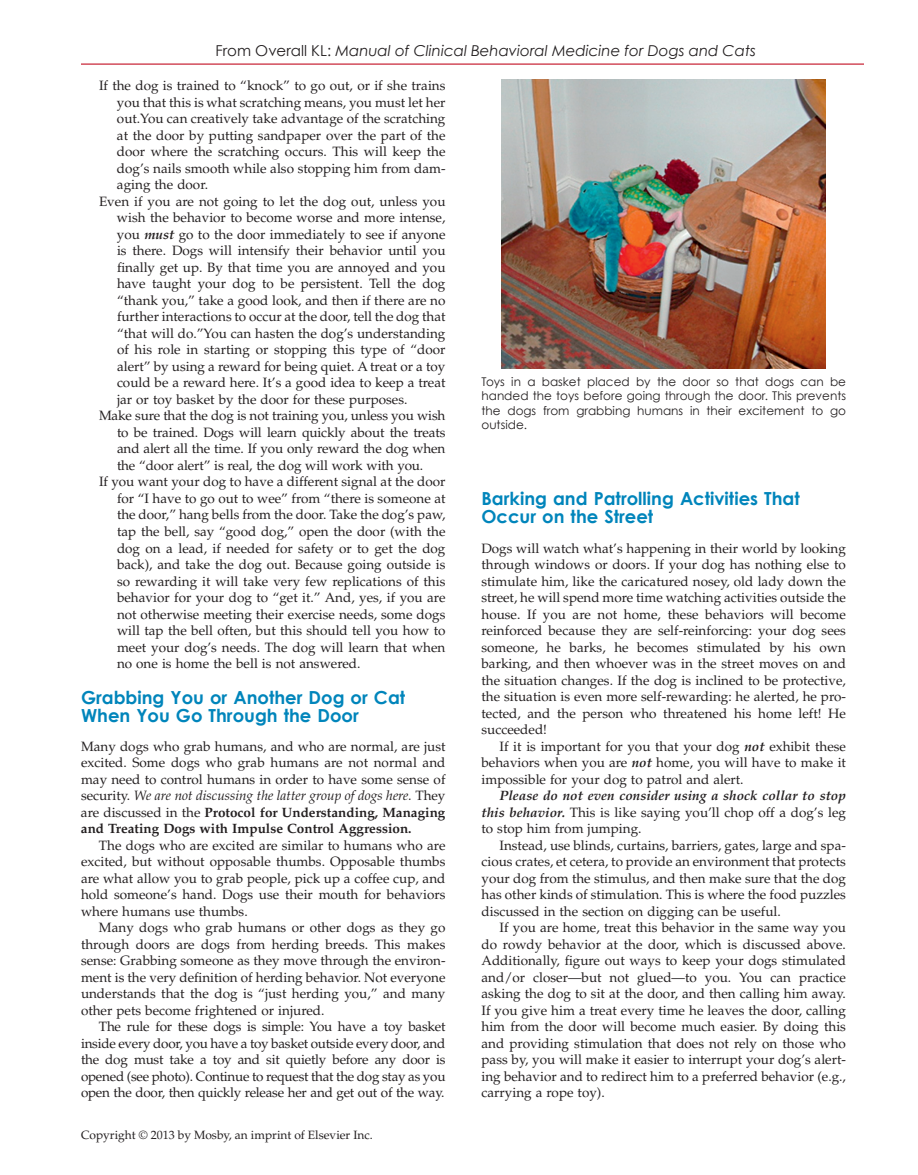
<style>
.page{position:relative;width:918px;height:1175px;background:#fff}
.page>*{position:absolute;margin:0;border:0;box-sizing:border-box;transform-origin:0 0}
.t1{font:700 18px/18px "Century Gothic";color:#0085bb}
.t2{font:italic 15px "Century Gothic";color:#231f20}
.t3{font:13.5px/16.5px "Palatino";color:#231f20;text-align:justify}
.t4{font:italic 700 13.5px/16.5px "Palatino";color:#231f20;text-align:justify}
.t5{font:12px/14.2px "Century Gothic";color:#231f20;text-align:justify}
.t6{font:12px "Palatino";color:#231f20}
.s1{font-style:normal}
.s2{font-weight:700;font-style:italic}
.s3{font-style:italic}
.s4{font-weight:700}
.s5{font-weight:400;font-style:normal}
</style>
<div class="page">
<hr style="left:81px;top:63px;width:783px;height:2px;background:#d24c5a">
<img style="left:502px;top:80px;width:324px;height:288px">
<p class="t2" style="left:215px;top:41px;width:542px"><span class="s1">From Overall KL:</span> Manual of Clinical Behavioral Medicine for Dogs and Cats</p>
<p class="t3" style="left:99px;top:79px;width:348px">If the dog is trained to “knock” to go out, or if she trains</p>
<p class="t3" style="left:117px;top:95px;width:330px">you that this is what scratching means, you must let her</p>
<p class="t3" style="left:117px;top:112px;width:330px">out.You can creatively take advantage of the scratching</p>
<p class="t3" style="left:117px;top:128px;width:330px">at the door by putting sandpaper over the part of the</p>
<p class="t3" style="left:117px;top:145px;width:330px">door where the scratching occurs. This will keep the</p>
<p class="t3" style="left:117px;top:161px;width:330px">dog ’ s nails smooth while also stopping him from dam-</p>
<p class="t3" style="left:117px;top:178px;width:93px">aging the door.</p>
<p class="t3" style="left:99px;top:194px;width:348px">Even if you are not going to let the dog out, unless you</p>
<p class="t3" style="left:117px;top:211px;width:330px">wish the behavior to become worse and more intense,</p>
<p class="t3" style="left:117px;top:227px;width:330px">you <span class="s2">must</span> go to the door immediately to see if anyone</p>
<p class="t3" style="left:117px;top:244px;width:330px">is there. Dogs will intensify their behavior until you</p>
<p class="t3" style="left:117px;top:260px;width:330px">finally get up. By that time you are annoyed and you</p>
<p class="t3" style="left:117px;top:277px;width:330px">have taught your dog to be persistent. Tell the dog</p>
<p class="t3" style="left:117px;top:293px;width:330px">“thank you,” take a good look, and then if there are no</p>
<p class="t3" style="left:117px;top:310px;width:330px">further interactions to occur at the door, tell the dog that</p>
<p class="t3" style="left:117px;top:326px;width:330px">“that will do.”You can hasten the dog ’ s understanding</p>
<p class="t3" style="left:117px;top:343px;width:330px">of his role in starting or stopping this type of “door</p>
<p class="t3" style="left:117px;top:359px;width:330px">alert” by using a reward for being quiet. A treat or a toy</p>
<p class="t3" style="left:117px;top:376px;width:330px">could be a reward here. It ’ s a good idea to keep a treat</p>
<p class="t3" style="left:117px;top:392px;width:292px">jar or toy basket by the door for these purposes.</p>
<p class="t3" style="left:99px;top:409px;width:348px">Make sure that the dog is not training you, unless you wish</p>
<p class="t3" style="left:117px;top:425px;width:330px">to be trained. Dogs will learn quickly about the treats</p>
<p class="t3" style="left:117px;top:442px;width:330px">and alert all the time. If you only reward the dog when</p>
<p class="t3" style="left:117px;top:458px;width:308px">the “door alert” is real, the dog will work with you.</p>
<p class="t3" style="left:99px;top:475px;width:348px">If you want your dog to have a different signal at the door</p>
<p class="t3" style="left:117px;top:491px;width:330px">for “I have to go out to wee” from “there is someone at</p>
<p class="t3" style="left:117px;top:508px;width:330px">the door,” hang bells from the door. Take the dog ’ s paw,</p>
<p class="t3" style="left:117px;top:524px;width:330px">tap the bell, say “good dog,” open the door (with the</p>
<p class="t3" style="left:117px;top:541px;width:330px">dog on a lead, if needed for safety or to get the dog</p>
<p class="t3" style="left:117px;top:557px;width:330px">back), and take the dog out. Because going outside is</p>
<p class="t3" style="left:117px;top:574px;width:330px">so rewarding it will take very few replications of this</p>
<p class="t3" style="left:117px;top:590px;width:330px">behavior for your dog to “get it.” And, yes, if you are</p>
<p class="t3" style="left:117px;top:607px;width:330px">not otherwise meeting their exercise needs, some dogs</p>
<p class="t3" style="left:117px;top:623px;width:330px">will tap the bell often, but this should tell you how to</p>
<p class="t3" style="left:117px;top:640px;width:330px">meet your dog ’ s needs. The dog will learn that when</p>
<p class="t3" style="left:117px;top:656px;width:245px">no one is home the bell is not answered.</p>
<h1 class="t1" style="left:81px;top:688px;width:326px">Grabbing You or Another Dog or Cat<br>When You Go Through the Door</h1>
<p class="t3" style="left:81px;top:739px;width:366px">Many dogs who grab humans, and who are normal, are just excited. Some dogs who grab humans are not normal and may need to control humans in order to have some sense of security. <span class="s3">We are not discussing the latter group of dogs here.</span> They are discussed in the <span class="s4">Protocol for Understanding, Managing and Treating Dogs with Impulse Control Aggression.</span></p>
<p class="t3" style="left:81px;top:838px;width:366px;text-indent:18px">The dogs who are excited are similar to humans who are excited, but without opposable thumbs. Opposable thumbs are what allow you to grab people, pick up a coffee cup, and hold someone ’ s hand. Dogs use their mouth for behaviors where humans use thumbs.</p>
<p class="t3" style="left:81px;top:921px;width:366px;text-indent:18px">Many dogs who grab humans or other dogs as they go through doors are dogs from herding breeds. This makes sense: Grabbing someone as they move through the environ&shy;ment is the very definition of herding behavior. Not everyone understands that the dog is “just herding you,” and many other pets become frightened or injured.</p>
<p class="t3" style="left:81px;top:1020px;width:366px;text-indent:18px">The rule for these dogs is simple: You have a toy basket inside every door, you have a toy basket outside every door, and the dog must take a toy and sit quietly before any door is opened (see photo). Continue to request that the dog stay as you open the door, then quickly release her and get out of the way.</p>
<p class="t6" style="left:81px;top:1130px;width:293px">Copyright © 2013 by Mosby, an imprint of Elsevier Inc.</p>
<p class="t5" style="left:482px;top:374px;width:366px">Toys in a basket placed by the door so that dogs can be handed the toys before going through the door. This prevents the dogs from grabbing humans in their excitement to go outside.</p>
<h1 class="t1" style="left:482px;top:489px;width:320px">Barking and Patrolling Activities That<br>Occur on the Street</h1>
<p class="t3" style="left:482px;top:541px;width:366px">Dogs will watch what ’ s happening in their world by looking through windows or doors. If your dog has nothing else to stimulate him, like the caricatured nosey, old lady down the street, he will spend more time watching activities outside the house. If you are not home, these behaviors will become reinforced because they are self-reinforcing: your dog sees someone, he barks, he becomes stimulated by his own barking, and then whoever was in the street moves on and the situation changes. If the dog is inclined to be protective, the situation is even more self-rewarding: he alerted, he pro&shy;tected, and the person who threatened his home left! He succeeded!</p>
<p class="t3" style="left:481px;top:739px;width:366px;text-indent:18px">If it is important for you that your dog <span class="s2">not</span> exhibit these behaviors when you are <span class="s2">not</span> home, you will have to make it impossible for your dog to patrol and alert.</p>
<p class="t4" style="left:481px;top:789px;width:366px;text-indent:18px">Please do not even consider using a shock collar to stop this behavior. <span class="s5">This is like saying you ’ ll chop off a dog ’ s leg to stop him from jumping.</span></p>
<p class="t3" style="left:481px;top:838px;width:366px;text-indent:18px">Instead, use blinds, curtains, barriers, gates, large and spa&shy;cious crates, et cetera, to provide an environment that protects your dog from the stimulus, and then make sure that the dog has other kinds of stimulation. This is where the food puzzles discussed in the section on digging can be useful.</p>
<p class="t3" style="left:481px;top:921px;width:366px;text-indent:18px">If you are home, treat this behavior in the same way you do rowdy behavior at the door, which is discussed above.<br>Additionally, figure out ways to keep your dogs stimulated and/or closer—but not glued—to you. You can practice asking the dog to sit at the door, and then calling him away.<br>If you give him a treat every time he leaves the door, calling him from the door will become much easier. By doing this and providing stimulation that does not rely on those who pass by, you will make it easier to interrupt your dog ’ s alert&shy;ing behavior and to redirect him to a preferred behavior (e.g., carrying a rope toy).</p>
</div>
